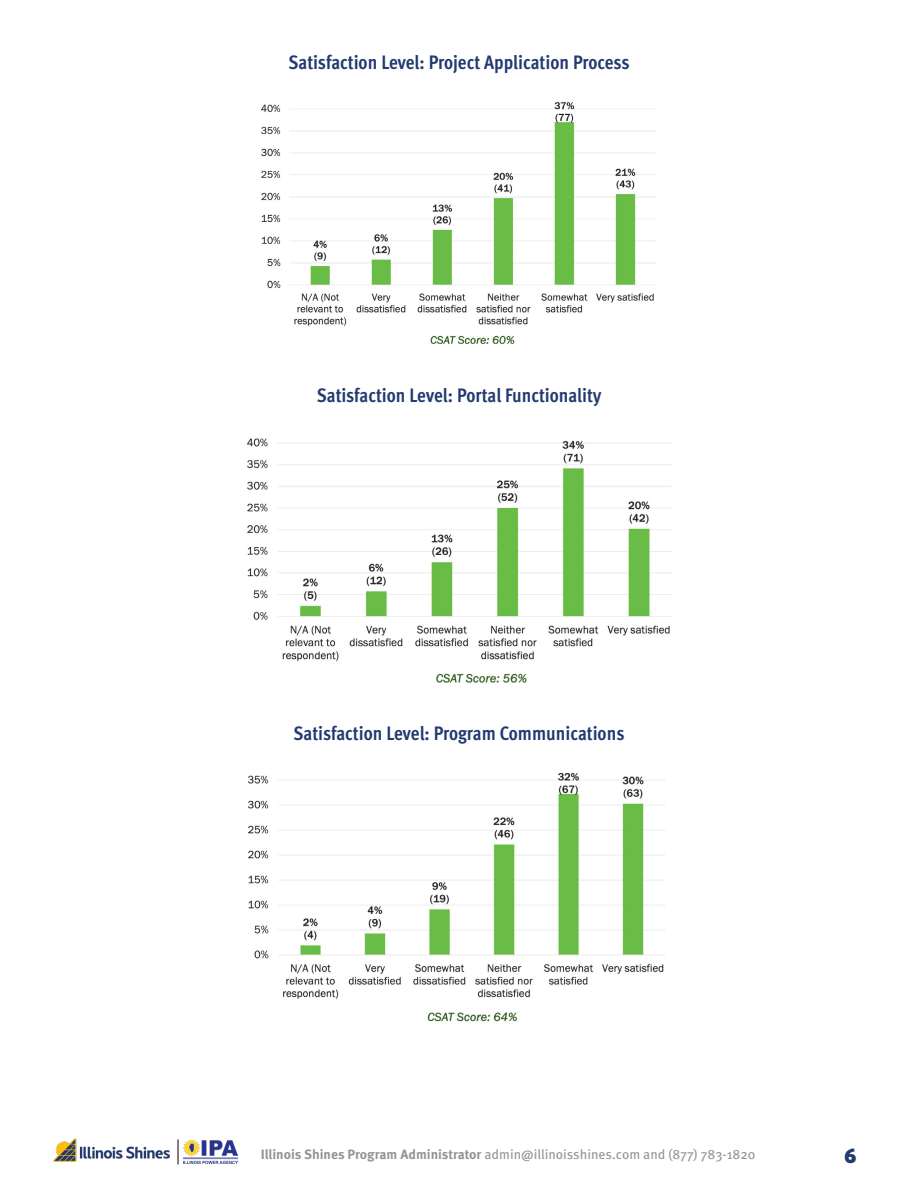
<style>
.page{position:relative;width:918px;height:1188px;background:#fff}
.page>*{position:absolute;margin:0;border:0;box-sizing:border-box;transform-origin:0 0}
.t1{font:900 21px "Rival Sans";color:#223971}
.t2{font:700 condensed 19.5px "Meta Pro";color:#223971}
.t3{font:13.5px "Meta Pro";color:#969292}
.s1{font-weight:700}
</style>
<div class="page">
<img style="left:53px;top:1139px;width:117px;height:23px">
<svg style="left:178px;top:1139px;width:1px;height:25px"></svg>
<img style="left:183px;top:1139px;width:54px;height:24px">
<img style="left:261px;top:102px;width:395px;height:243px">
<img style="left:247px;top:438px;width:425px;height:245px">
<img style="left:248px;top:773px;width:417px;height:249px">
<p class="t2" style="left:288px;top:47px;width:343px">Satisfaction Level: Project Application Process</p>
<p class="t2" style="left:317px;top:381px;width:286px">Satisfaction Level: Portal Functionality</p>
<p class="t2" style="left:294px;top:719px;width:333px">Satisfaction Level: Program Communications</p>
<p class="t3" style="left:261px;top:1144px;width:496px"><span class="s1">Illinois Shines Program Administrator</span> admin@illinoisshines.com and (877) 783-1820</p>
<p class="t1" style="left:844px;top:1137px;width:14px">6</p>
</div>
